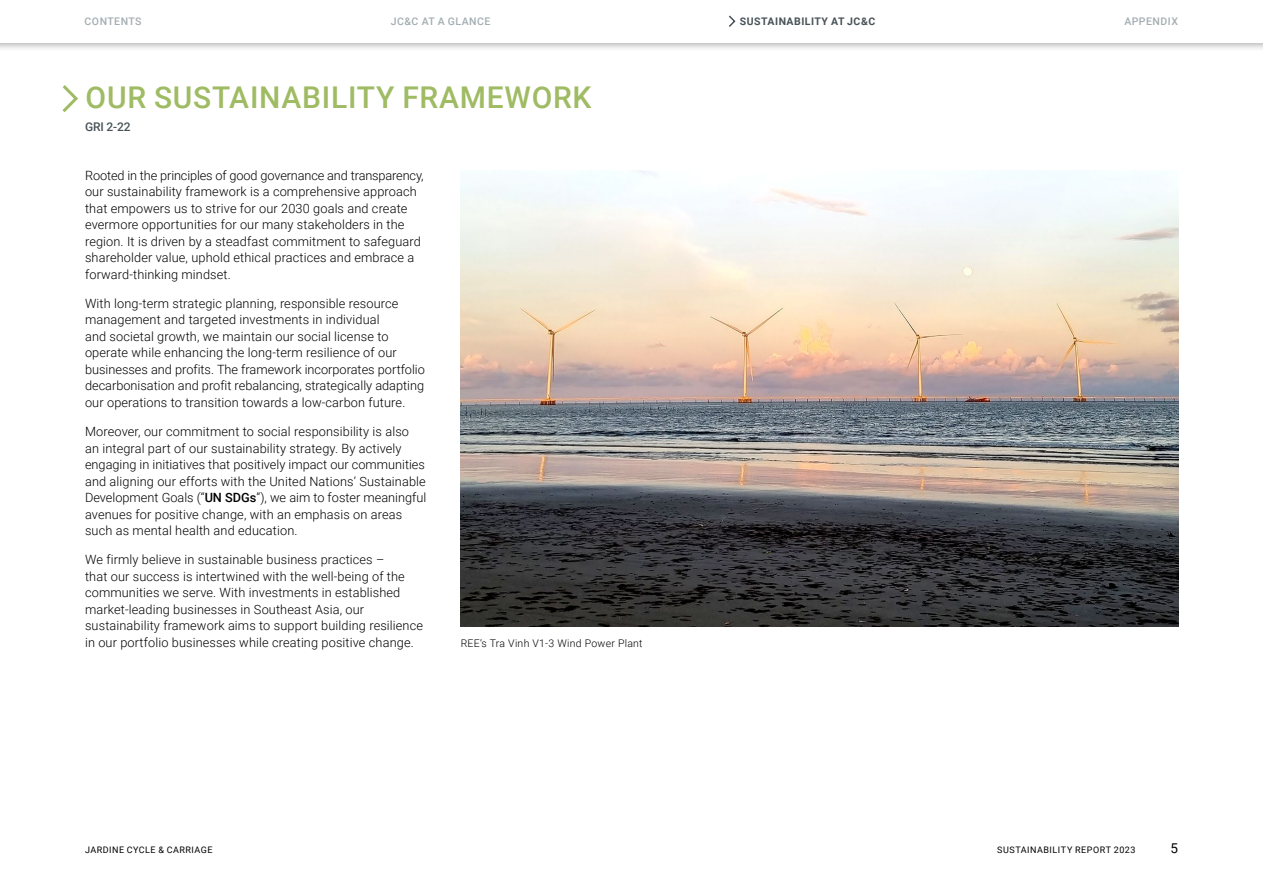
<style>
.page{position:relative;width:1263px;height:893px;background:#fff}
.page>*{position:absolute;margin:0;border:0;box-sizing:border-box;transform-origin:0 0}
.t1{font:500 30px "Roboto";letter-spacing:.025em;color:#9fbb63}
.t2{font:13.5px "Roboto";color:#000}
.t3{font:300 12.75px/16.5px "Roboto";letter-spacing:.01em;color:#000}
.t4{font:500 12px "Roboto";color:#485358}
.t5{font:300 10.5px "Roboto";letter-spacing:.025em;color:#000}
.t6{font:500 10.5px "Roboto";letter-spacing:.045em;color:#a3adb2}
.t7{font:700 10.5px "Roboto";letter-spacing:.045em;color:#485358}
.t8{font:9px "Roboto";letter-spacing:.06em;color:#000}
.s1{font-weight:500}
</style>
<div class="page">
<svg style="left:62px;top:85px;width:16px;height:28px"></svg>
<img style="left:461px;top:170px;width:717px;height:456px">
<div style="left:0;top:0;width:1263px;height:52px;background:#000;opacity:.3"></div>
<div style="left:0;top:0;width:1263px;height:43px;background:#fff"></div>
<svg style="left:729px;top:15px;width:7px;height:12px"></svg>
<p class="t6" style="left:85px;top:14px;width:58px">CONTENTS</p>
<p class="t6" style="left:391px;top:14px;width:101px">JC&amp;C AT A GLANCE</p>
<p class="t7" style="left:740px;top:14px;width:137px">SUSTAINABILITY AT JC&amp;C</p>
<p class="t6" style="left:1124px;top:14px;width:55px">APPENDIX</p>
<h1 class="t1" style="left:86px;top:76px;width:507px">OUR SUSTAINABILITY FRAMEWORK</h1>
<p class="t4" style="left:85px;top:118px;width:47px">GRI 2-22</p>
<p class="t3" style="left:85px;top:166px;width:340px">Rooted in the principles of good governance and transparency, our sustainability framework is a comprehensive approach that empowers us to strive for our 2030 goals and create evermore opportunities for our many stakeholders in the region. It is driven by a steadfast commitment to safeguard shareholder value, uphold ethical practices and embrace a forward-thinking mindset.</p>
<p class="t3" style="left:85px;top:295px;width:341px">With long-term strategic planning, responsible resource management and targeted investments in individual<br>and societal growth, we maintain our social license to operate while enhancing the long-term resilience of our businesses and profits. The framework incorporates portfolio decarbonisation and profit rebalancing, strategically adapting our operations to transition towards a low-carbon future.</p>
<p class="t3" style="left:85px;top:423px;width:343px">Moreover, our commitment to social responsibility is also<br>an integral part of our sustainability strategy. By actively engaging in initiatives that positively impact our communities and aligning our efforts with the United Nations’ Sustainable Development Goals (“<span class="s1">UN SDGs</span>”), we aim to foster meaningful avenues for positive change, with an emphasis on areas such as mental health and education.</p>
<p class="t3" style="left:85px;top:551px;width:339px">We firmly believe in sustainable business practices –<br>that our success is intertwined with the well-being of the communities we serve. With investments in established market-leading businesses in Southeast Asia, our sustainability framework aims to support building resilience in our portfolio businesses while creating positive change.</p>
<p class="t5" style="left:461px;top:636px;width:183px">REE’s Tra Vinh V1-3 Wind Power Plant</p>
<p class="t8" style="left:85px;top:844px;width:129px">JARDINE CYCLE &amp; CARRIAGE</p>
<p class="t8" style="left:997px;top:844px;width:140px">SUSTAINABILITY REPORT 2023</p>
<p class="t2" style="left:1170px;top:839px;width:9px">5</p>
</div>
